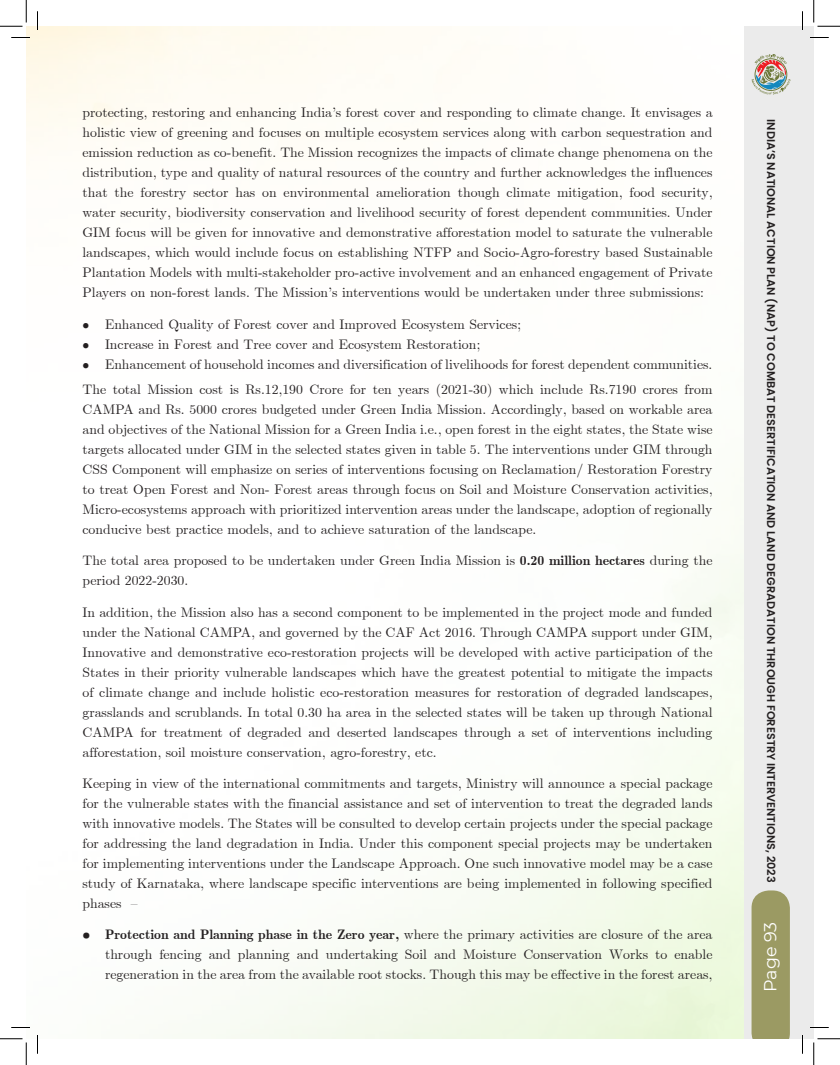
<style>
.page{position:relative;width:840px;height:1065px;background:#fff}
.page>*{position:absolute;margin:0;border:0;box-sizing:border-box;transform-origin:0 0}
.t1{font:17.5px "Montserrat";letter-spacing:-.005em;color:#fff}
.t2{font:13.75px/20px "Euclid";color:#231f20;text-align:justify}
.t3{font:600 11.25px "Poppins";color:#231f20}
.s1{font-weight:700}
</style>
<div class="page">
<div style="left:744px;top:26px;width:70px;height:1013px;background:#ebebeb"></div>
<svg style="left:751px;top:54px;width:40px;height:41px"></svg>
<div style="left:752px;top:890px;width:38px;height:149px;background:#9b9a63"></div>
<svg style="left:11px;top:37px;width:19px;height:1px"></svg>
<svg style="left:810px;top:37px;width:19px;height:1px"></svg>
<svg style="left:11px;top:1027px;width:19px;height:1px"></svg>
<svg style="left:810px;top:1027px;width:19px;height:1px"></svg>
<svg style="left:37px;top:11px;width:1px;height:19px"></svg>
<svg style="left:37px;top:1035px;width:1px;height:19px"></svg>
<svg style="left:802px;top:11px;width:1px;height:19px"></svg>
<svg style="left:802px;top:1035px;width:1px;height:19px"></svg>
<svg style="left:0;top:0;width:27px;height:27px"></svg>
<svg style="left:0;top:1039px;width:27px;height:26px"></svg>
<svg style="left:814px;top:0;width:26px;height:27px"></svg>
<svg style="left:814px;top:1039px;width:26px;height:26px"></svg>
<p class="t2" style="left:82px;top:103px;width:632px">protecting, restoring and enhancing India’s forest cover and responding to climate change. It envisages a</p>
<p class="t2" style="left:82px;top:123px;width:632px">holistic view of greening and focuses on multiple ecosystem services along with carbon sequestration and emission reduction as co-benefit. The Mission recognizes the impacts of climate change phenomena on the distribution, type and quality of natural resources of the country and further acknowledges the influences that the forestry sector has on environmental amelioration though climate mitigation, food security, water security, biodiversity conservation and livelihood security of forest dependent communities. Under GIM focus will be given for innovative and demonstrative afforestation model to saturate the vulnerable landscapes, which would include focus on establishing NTFP and Socio-Agro-forestry based Sustainable Plantation Models with multi-stakeholder pro-active involvement and an enhanced engagement of Private Players on non-forest lands. The Mission’s interventions would be undertaken under three submissions:</p>
<p class="t2" style="left:82px;top:314px;width:440px">• Enhanced Quality of Forest cover and Improved Ecosystem Services;</p>
<p class="t2" style="left:82px;top:334px;width:399px">• Increase in Forest and Tree cover and Ecosystem Restoration;</p>
<p class="t2" style="left:82px;top:351px;width:631px;line-height:25.6px">• Enhancement of household incomes and diversification of livelihoods for forest dependent communities.<br>The total Mission cost is Rs.12,190 Crore for ten years (2021-30) which include Rs.7190 crores from</p>
<p class="t2" style="left:82px;top:400px;width:632px">CAMPA and Rs. 5000 crores budgeted under Green India Mission. Accordingly, based on workable area and objectives of the National Mission for a Green India i.e., open forest in the eight states, the State wise targets allocated under GIM in the selected states given in table 5. The interventions under GIM through CSS Component will emphasize on series of interventions focusing on Reclamation/ Restoration Forestry to treat Open Forest and Non- Forest areas through focus on Soil and Moisture Conservation activities, Micro-ecosystems approach with prioritized intervention areas under the landscape, adoption of regionally conducive best practice models, and to achieve saturation of the landscape.</p>
<p class="t2" style="left:82px;top:551px;width:631px">The total area proposed to be undertaken under Green India Mission is <span class="s1">0.20 million hectares</span> during the period 2022-2030.</p>
<p class="t2" style="left:82px;top:602px;width:632px">In addition, the Mission also has a second component to be implemented in the project mode and funded under the National CAMPA, and governed by the CAF Act 2016. Through CAMPA support under GIM, Innovative and demonstrative eco-restoration projects will be developed with active participation of the States in their priority vulnerable landscapes which have the greatest potential to mitigate the impacts of climate change and include holistic eco-restoration measures for restoration of degraded landscapes, grasslands and scrublands. In total 0.30 ha area in the selected states will be taken up through National CAMPA for treatment of degraded and deserted landscapes through a set of interventions including afforestation, soil moisture conservation, agro-forestry, etc.</p>
<p class="t2" style="left:82px;top:774px;width:632px">Keeping in view of the international commitments and targets, Ministry will announce a special package for the vulnerable states with the financial assistance and set of intervention to treat the degraded lands with innovative models. The States will be consulted to develop certain projects under the special package for addressing the land degradation in India. Under this component special projects may be undertaken for implementing interventions under the Landscape Approach. One such innovative model may be a case study of Karnataka, where landscape specific interventions are being implemented in following specified phases –</p>
<p class="t2" style="left:105px;top:925px;width:609px;text-indent:-22px"><span class="s1">• Protection and Planning phase in the Zero year,</span> where the primary activities are closure of the area through fencing and planning and undertaking Soil and Moisture Conservation Works to enable regeneration in the area from the available root stocks. Though this may be effective in the forest areas,</p>
<p class="t3" style="left:778px;top:119px;width:765px;rotate:90deg">INDIA’S NATIONAL ACTION PLAN (NAP) TO COMBAT DESERTIFICATION AND LAND DEGRADATION THROUGH FORESTRY INTERVENTIONS, 2023</p>
<p class="t1" style="left:758px;top:992px;width:72px;rotate:-90deg">Page 93</p>
</div>
